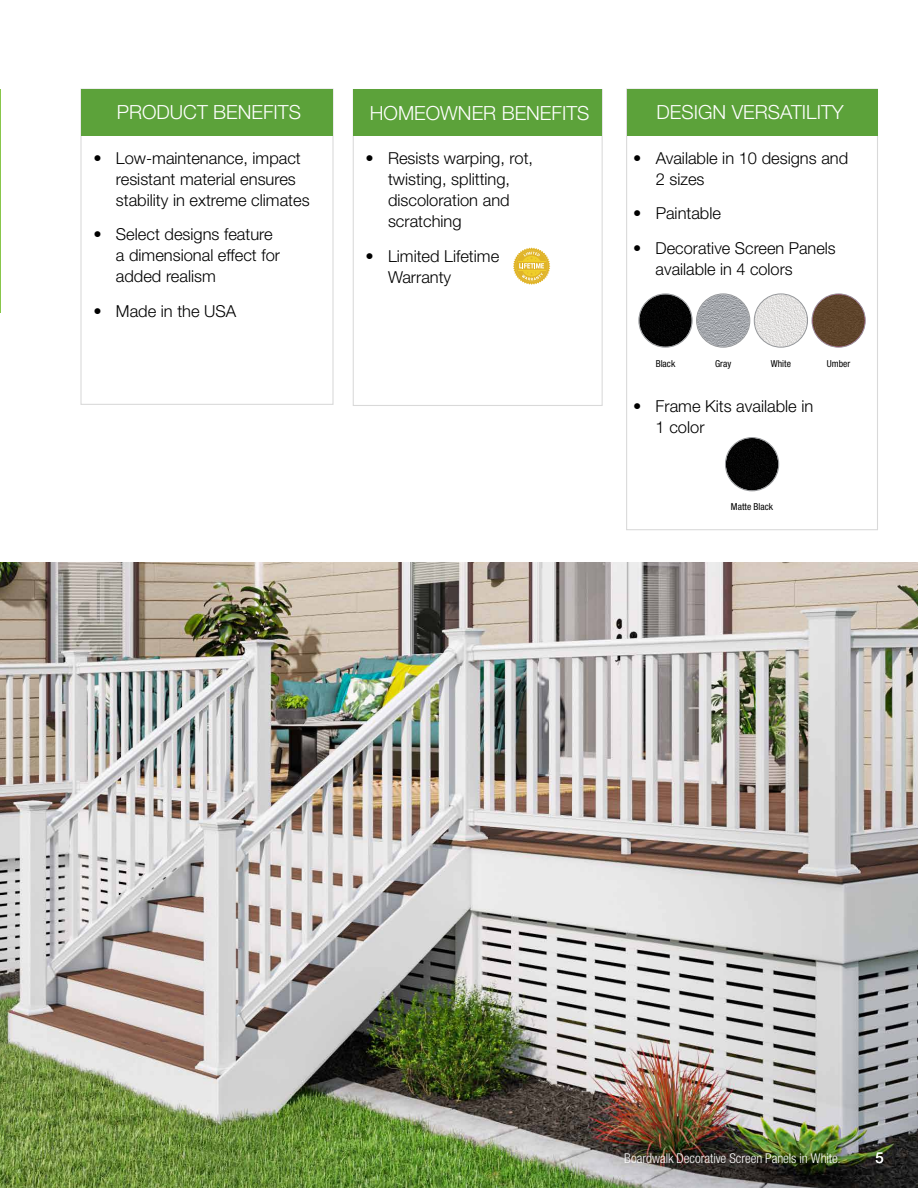
<style>
.page{position:relative;width:918px;height:1188px;background:#fff}
.page>*{position:absolute;margin:0;border:0;box-sizing:border-box;transform-origin:0 0}
.t1{font:300 19.5px "Helvetica Neue LT Std";color:#fff}
.t2{font:300 16.5px/21px "Helvetica Neue LT Std";color:#000}
.t3{font:15px "Helvetica Neue LT Std";color:#fff}
.t4{font:300 condensed 13.5px "Helvetica Neue LT Std";letter-spacing:-.005em;color:#fff}
.t5{font:condensed 9.6px "Helvetica Neue LT Std";color:#000}
</style>
<div class="page">
<hr style="left:0;top:89px;width:1px;height:224px;background:#88c64a">
<img style="left:0;top:563px;width:918px;height:625px">
<img style="left:639px;top:294px;width:53px;height:53px;border-radius:26px">
<div style="left:638px;top:294px;width:54px;height:54px;border:1px solid #939598;border-radius:50%"></div>
<img style="left:697px;top:294px;width:52px;height:53px;border-radius:26px">
<div style="left:696px;top:294px;width:54px;height:54px;border:1px solid #939598;border-radius:50%"></div>
<img style="left:812px;top:294px;width:53px;height:53px;border-radius:26px">
<div style="left:812px;top:294px;width:54px;height:54px;border:1px solid #939598;border-radius:50%"></div>
<img style="left:755px;top:294px;width:52px;height:53px;border-radius:26px">
<div style="left:754px;top:294px;width:54px;height:54px;border:1px solid #939598;border-radius:50%"></div>
<div style="left:81px;top:89px;width:252px;height:47px;background:#5ca23a"></div>
<div style="left:353px;top:89px;width:249px;height:47px;background:#5ca23a"></div>
<div style="left:627px;top:89px;width:251px;height:47px;background:#5ca23a"></div>
<svg style="left:725px;top:438px;width:54px;height:53px"></svg>
<div style="left:726px;top:438px;width:52px;height:52px;background:#040404;border-radius:26px"></div>
<div style="left:725px;top:437px;width:54px;height:54px;border:1px solid #939598;border-radius:50%"></div>
<svg style="left:513px;top:247px;width:37px;height:38px"></svg>
<p class="t1" style="left:117px;top:101px;width:186px">PRODUCT BENEFITS</p>
<p class="t1" style="left:370px;top:101px;width:221px">HOMEOWNER BENEFITS</p>
<p class="t1" style="left:657px;top:101px;width:189px">DESIGN VERSATILITY</p>
<p class="t2" style="left:116px;top:147px;width:195px;text-indent:-23px">• Low-maintenance, impact resistant material ensures stability in extreme climates</p>
<p class="t2" style="left:116px;top:224px;width:166px;text-indent:-23px">• Select designs feature a dimensional effect for added realism</p>
<p class="t2" style="left:93px;top:300px;width:144px">• Made in the USA</p>
<p class="t2" style="left:388px;top:147px;width:147px;text-indent:-23px">• Resists warping, rot, twisting, splitting, discoloration and scratching</p>
<p class="t2" style="left:388px;top:245px;width:113px;text-indent:-23px">• Limited Lifetime<br>Warranty</p>
<p class="t2" style="left:656px;top:147px;width:194px;text-indent:-23px">• Available in 10 designs and<br>2 sizes</p>
<p class="t2" style="left:633px;top:203px;width:89px">• Paintable</p>
<p class="t2" style="left:656px;top:237px;width:182px;text-indent:-22px">• Decorative Screen Panels available in 4 colors</p>
<p class="t5" style="left:656px;top:358px;width:21px">Black</p>
<p class="t5" style="left:715px;top:358px;width:18px">Gray</p>
<p class="t5" style="left:771px;top:358px;width:22px">White</p>
<p class="t5" style="left:827px;top:358px;width:25px">Umber</p>
<p class="t2" style="left:656px;top:396px;width:159px;text-indent:-23px">• Frame Kits available in<br>1 color</p>
<p class="t5" style="left:731px;top:501px;width:44px">Matte Black</p>
<p class="t4" style="left:624px;top:1150px;width:218px">Boardwalk Decorative Screen Panels in White.</p>
<p class="t3" style="left:876px;top:1149px;width:10px">5</p>
</div>
